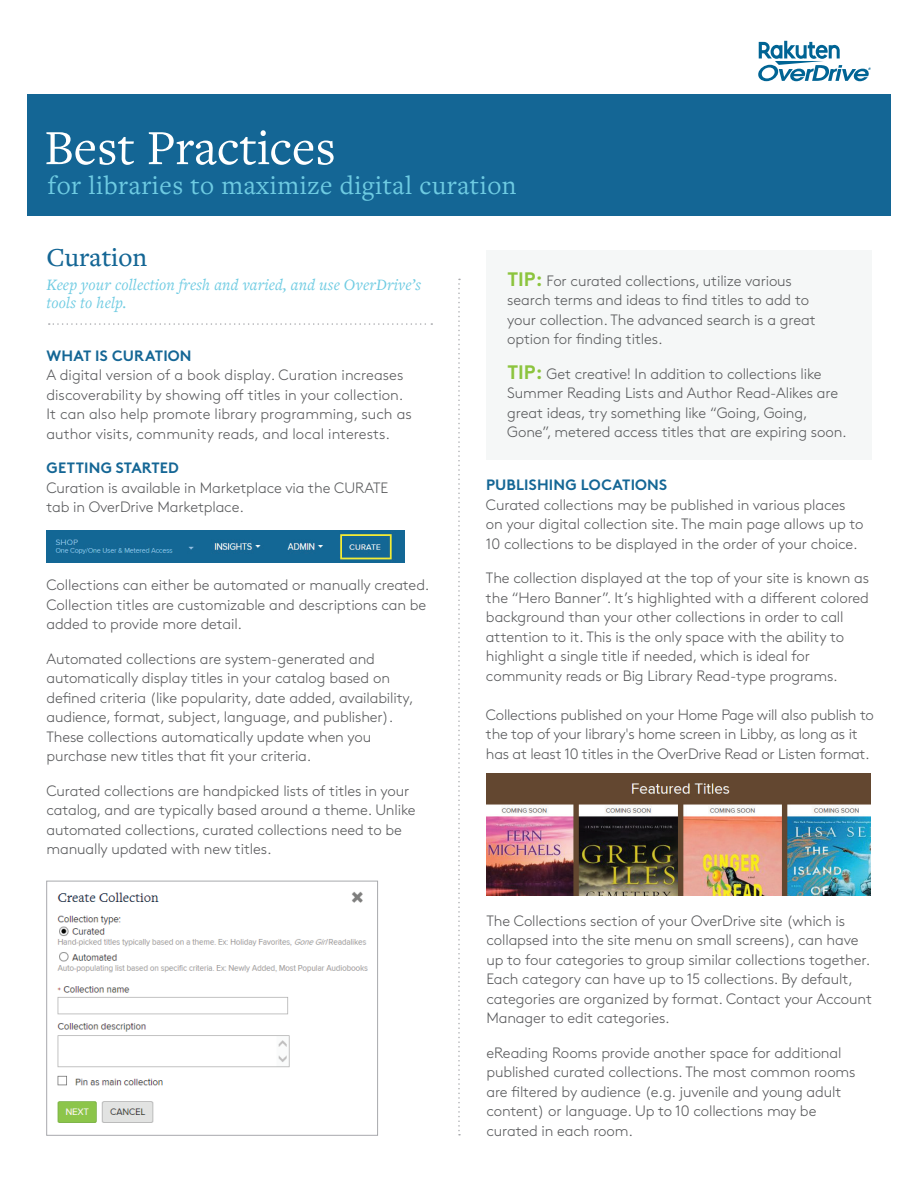
<style>
.page{position:relative;width:918px;height:1188px;background:#fff}
.page>*{position:absolute;margin:0;border:0;box-sizing:border-box;transform-origin:0 0}
.t1{font:51px "Freight Text Pro";color:#fff}
.t2{font:27px "Freight Text Pro";letter-spacing:.02em;color:#6ecbe2}
.t3{font:500 27px "Freight Text Pro";color:#146695}
.t4{font:italic 16.5px/18px "Freight Text Pro";letter-spacing:.01em;color:#6ecbe2}
.t5{font:300 15px/19.5px "Brown Std";letter-spacing:-.01em;color:#57585a}
.t6{font:700 15px "Brown Std";letter-spacing:.01em;color:#146695}
.s1{font-weight:700;font-size:19.5px;color:#8cc43e}
</style>
<div class="page">
<div style="left:27px;top:94px;width:864px;height:122px;background:#146695"></div>
<svg style="left:49px;top:323px;width:383px;height:2px"></svg>
<svg style="left:458px;top:279px;width:2px;height:857px"></svg>
<img style="left:57px;top:891px;width:311px;height:232px">
<div style="left:46px;top:881px;width:332px;height:255px;border:1px solid #a8a9ad"></div>
<img style="left:46px;top:530px;width:359px;height:32px">
<div style="left:486px;top:251px;width:386px;height:209px;background:#f5f7f7"></div>
<svg style="left:758px;top:41px;width:113px;height:40px"></svg>
<img style="left:486px;top:774px;width:385px;height:121px">
<h1 class="t1" style="left:44px;top:114px;width:293px">Best Practices</h1>
<h2 class="t2" style="left:48px;top:168px;width:470px">for libraries to maximize digital curation</h2>
<h2 class="t3" style="left:46px;top:240px;width:102px">Curation</h2>
<p class="t4" style="left:46px;top:275px;width:376px">Keep your collection fresh and varied, and use OverDrive’s tools to help.</p>
<p class="t6" style="left:47px;top:346px;width:147px">WHAT IS CURATION</p>
<p class="t5" style="left:46px;top:366px;width:367px">A digital version of a book display. Curation increases discoverability by showing off titles in your collection.<br>It can also help promote library programming, such as author visits, community reads, and local interests.</p>
<p class="t6" style="left:47px;top:459px;width:134px">GETTING STARTED</p>
<p class="t5" style="left:46px;top:478px;width:343px">Curation is available in Marketplace via the CURATE tab in OverDrive Marketplace.</p>
<p class="t5" style="left:46px;top:576px;width:384px">Collections can either be automated or manually created.<br>Collection titles are customizable and descriptions can be added to provide more detail.</p>
<p class="t5" style="left:46px;top:649px;width:369px">Automated collections are system-generated and automatically display titles in your catalog based on defined criteria (like popularity, date added, availability, audience, format, subject, language, and publisher).<br>These collections automatically update when you purchase new titles that fit your criteria.</p>
<p class="t5" style="left:46px;top:781px;width:371px">Curated collections are handpicked lists of titles in your catalog, and are typically based around a theme. Unlike automated collections, curated collections need to be manually updated with new titles.</p>
<p class="t5" style="left:507px;top:271px;width:310px"><span class="s1">TIP:</span> For curated collections, utilize various search terms and ideas to find titles to add to your collection. The advanced search is a great option for finding titles.</p>
<p class="t5" style="left:507px;top:364px;width:341px"><span class="s1">TIP:</span> Get creative! In addition to collections like Summer Reading Lists and Author Read-Alikes are great ideas, try something like “Going, Going, Gone”, metered access titles that are expiring soon.</p>
<p class="t6" style="left:486px;top:476px;width:183px">PUBLISHING LOCATIONS</p>
<p class="t5" style="left:486px;top:495px;width:379px">Curated collections may be published in various places on your digital collection site. The main page allows up to<br>10 collections to be displayed in the order of your choice.</p>
<p class="t5" style="left:486px;top:569px;width:385px">The collection displayed at the top of your site is known as the “Hero Banner”. It’s highlighted with a different colored background than your other collections in order to call attention to it. This is the only space with the ability to highlight a single title if needed, which is ideal for community reads or Big Library Read-type programs.</p>
<p class="t5" style="left:486px;top:705px;width:389px">Collections published on your Home Page will also publish to the top of your library's home screen in Libby, as long as it has at least 10 titles in the OverDrive Read or Listen format.</p>
<p class="t5" style="left:486px;top:911px;width:387px">The Collections section of your OverDrive site (which is collapsed into the site menu on small screens), can have up to four categories to group similar collections together.<br>Each category can have up to 15 collections. By default, categories are organized by format. Contact your Account Manager to edit categories.</p>
<p class="t5" style="left:486px;top:1043px;width:371px">eReading Rooms provide another space for additional published curated collections. The most common rooms are filtered by audience (e.g. juvenile and young adult content) or language. Up to 10 collections may be curated in each room.</p>
</div>
